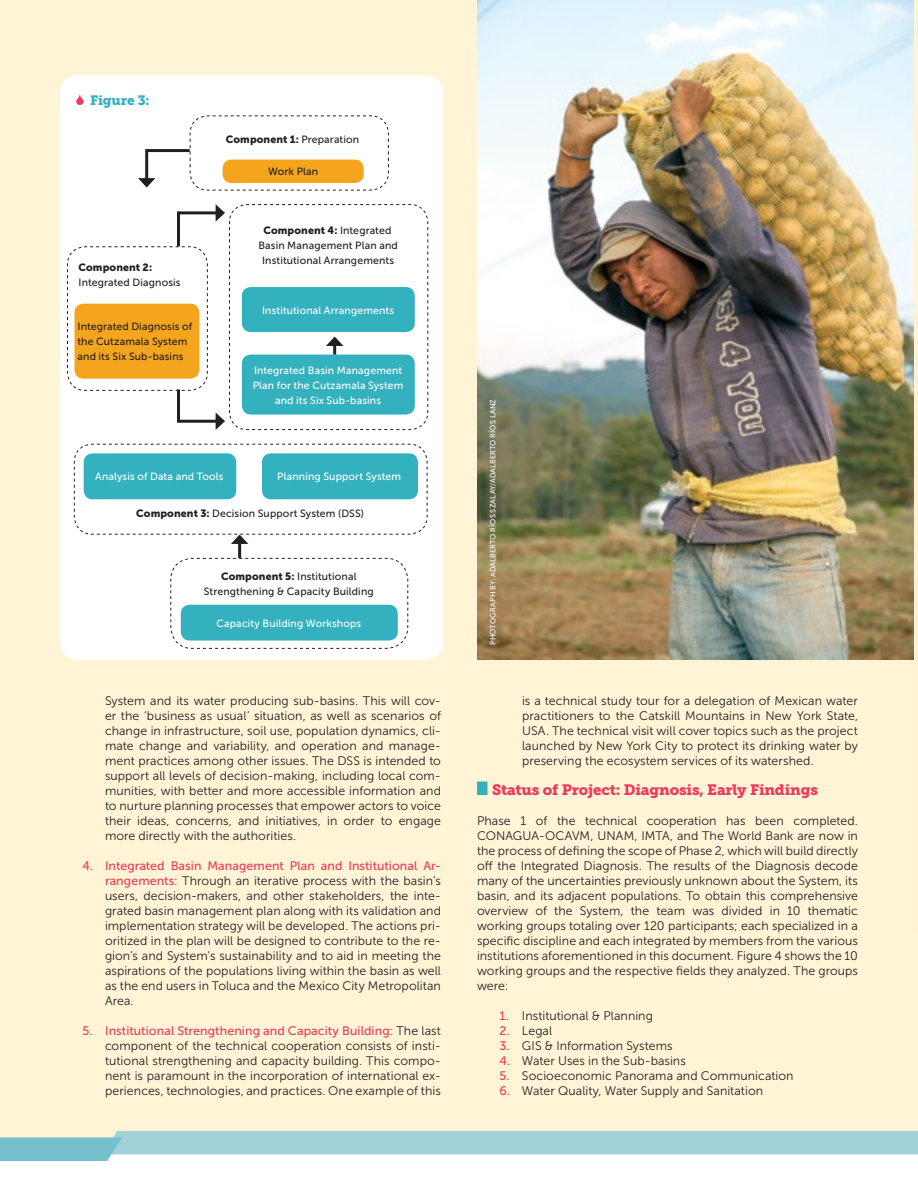
<style>
.page{position:relative;width:918px;height:1188px;background:#fff}
.page>*{position:absolute;margin:0;border:0;box-sizing:border-box;transform-origin:0 0}
.t1{font:15px "Museo Slab 900";letter-spacing:-.01em;color:#ef3a5b}
.t2{font:13.5px "Museo Slab 900";letter-spacing:-.01em;color:#34b1bf}
.t3{font:12.3px/15px "Museo Sans 300";letter-spacing:.005em;color:#231f20;text-align:justify}
.t4{font:12.3px "Museo Sans 500";letter-spacing:.005em;color:#ef3a5b}
.t5{font:10.5px/15px "Museo Sans 500";letter-spacing:.015em;color:#231f20;text-align:center}
.t6{font:10.5px/15px "Museo Sans 500";letter-spacing:.015em;color:#fff;text-align:center}
.t7{font:10.5px "Museo Sans 900";letter-spacing:.01em;color:#231f20}
.t8{font:7.5px "Museo Sans 500";letter-spacing:.01em;color:#fff}
.s1{font-family:"Museo Sans 500"}
.s2{font-family:"Museo Sans 900"}
.s3{font-family:"Museo Sans 500";color:#ef3a5b}
.s4{font-family:"Museo Sans 300";color:#231f20}
</style>
<div class="page">
<div style="left:0;top:0;width:918px;height:1146px;background:#fff4d6"></div>
<div style="left:477px;top:782px;width:11px;height:13px;background:#34b1bf"></div>
<div style="left:60px;top:75px;width:383px;height:585px;background:#fff;border-radius:18px"></div>
<svg style="left:245px;top:204px;width:184px;height:226px"></svg>
<svg style="left:170px;top:558px;width:239px;height:91px"></svg>
<svg style="left:326px;top:337px;width:17px;height:18px"></svg>
<hr style="left:238px;top:541px;width:3px;height:17px;background:#231f20">
<svg style="left:74px;top:443px;width:354px;height:101px"></svg>
<img style="left:477px;top:0;width:437px;height:660px">
<svg style="left:138px;top:115px;width:251px;height:76px"></svg>
<svg style="left:67px;top:204px;width:178px;height:226px"></svg>
<svg style="left:0;top:1131px;width:918px;height:30px"></svg>
<p class="t2" style="left:90px;top:92px;width:61px">Figure 3:</p>
<p class="t7" style="left:79px;top:261px;width:75px">Component 2:</p>
<p class="t5" style="left:79px;top:275px;width:104px">Integrated Diagnosis</p>
<p class="t5" style="left:78px;top:319px;width:116px;text-align:left">Integrated Diagnosis of the Cutzamala System and its Six Sub-basins</p>
<p class="t7" style="left:226px;top:133px;width:135px">Component 1: <span class="s1">Preparation</span></p>
<p class="t5" style="left:268px;top:164px;width:52px">Work Plan</p>
<p class="t7" style="left:263px;top:224px;width:129px">Component 4: <span class="s1">Integrated</span></p>
<p class="t5" style="left:258px;top:238px;width:141px">Basin Management Plan and<br>Institutional Arrangements</p>
<p class="t6" style="left:262px;top:302px;width:134px">Institutional Arrangements</p>
<p class="t6" style="left:253px;top:362px;width:152px">Integrated Basin Management<br>Plan for the Cutzamala System and its Six Sub-basins</p>
<p class="t6" style="left:95px;top:469px;width:130px">Analysis of Data and Tools</p>
<p class="t6" style="left:277px;top:469px;width:125px">Planning Support System</p>
<p class="t5" style="left:136px;top:505px;width:229px"><span class="s2">Component 3:</span> Decision Support System (DSS)</p>
<p class="t5" style="left:204px;top:569px;width:171px"><span class="s2">Component 5:</span> Institutional<br>Strengthening &amp; Capacity Building</p>
<p class="t6" style="left:216px;top:615px;width:146px">Capacity Building Workshops</p>
<p class="t3" style="left:105px;top:693px;width:338px">System and its water producing sub-basins. This will cov&shy;er the ‘business as usual’ situation, as well as scenarios of change in infrastructure, soil use, population dynamics, cli&shy;mate change and variability, and operation and manage&shy;ment practices among other issues. The DSS is intended to support all levels of decision-making, including local com&shy;munities, with better and more accessible information and to nurture planning processes that empower actors to voice their ideas, concerns, and initiatives, in order to engage more directly with the authorities.</p>
<p class="t4" style="left:83px;top:859px;width:360px">4. Integrated Basin Management Plan and Institutional Ar-</p>
<p class="t3" style="left:105px;top:873px;width:338px"><span class="s3">rangements:</span> Through an iterative process with the basin’s users, decision-makers, and other stakeholders, the inte&shy;grated basin management plan along with its validation and implementation strategy will be developed. The actions pri&shy;oritized in the plan will be designed to contribute to the re&shy;gion’s and System’s sustainability and to aid in meeting the aspirations of the populations living within the basin as well as the end users in Toluca and the Mexico City Metropolitan Area.</p>
<p class="t4" style="left:83px;top:1024px;width:360px">5. Institutional Strengthening and Capacity Building: <span class="s4">The last</span></p>
<p class="t3" style="left:105px;top:1038px;width:338px">component of the technical cooperation consists of insti&shy;tutional strengthening and capacity building. This compo&shy;nent is paramount in the incorporation of international ex&shy;periences, technologies, and practices. One example of this</p>
<p class="t8" style="left:489px;top:645px;width:247px;rotate:-90deg">PHOTOGRAPH BY: ADALBERTO RÍOS SZALAY/ADALBERTO RÍOS LANZ</p>
<p class="t8" style="left:486px;top:630px;width:149px;rotate:-90deg">© CONAGUA PHOTOGRAPHIC ARCHIVES</p>
<p class="t3" style="left:522px;top:693px;width:338px">is a technical study tour for a delegation of Mexican water practitioners to the Catskill Mountains in New York State, USA. The technical visit will cover topics such as the project launched by New York City to protect its drinking water by preserving the ecosystem services of its watershed.</p>
<p class="t1" style="left:492px;top:781px;width:327px">Status of Project: Diagnosis, Early Findings</p>
<p class="t3" style="left:477px;top:813px;width:383px">Phase 1 of the technical cooperation has been completed.<br>CONAGUA-OCAVM, UNAM, IMTA, and The World Bank are now in the process of defining the scope of Phase 2, which will build directly off the Integrated Diagnosis. The results of the Diagnosis decode many of the uncertainties previously unknown about the System, its basin, and its adjacent populations. To obtain this comprehensive overview of the System, the team was divided in 10 thematic working groups totaling over 120 participants; each specialized in a specific discipline and each integrated by members from the various institutions aforementioned in this document. Figure 4 shows the 10 working groups and the respective fields they analyzed. The groups were:</p>
<p class="t3" style="left:499px;top:1008px;width:155px"><span class="s3">1.</span> Institutional &amp; Planning</p>
<p class="t3" style="left:499px;top:1023px;width:54px"><span class="s3">2.</span> Legal</p>
<p class="t3" style="left:499px;top:1038px;width:175px"><span class="s3">3.</span> GIS &amp; Information Systems</p>
<p class="t3" style="left:499px;top:1053px;width:188px"><span class="s3">4.</span> Water Uses in the Sub-basins</p>
<p class="t3" style="left:499px;top:1068px;width:296px"><span class="s3">5.</span> Socioeconomic Panorama and Communication</p>
<p class="t3" style="left:499px;top:1083px;width:265px"><span class="s3">6.</span> Water Quality, Water Supply and Sanitation</p>
</div>
